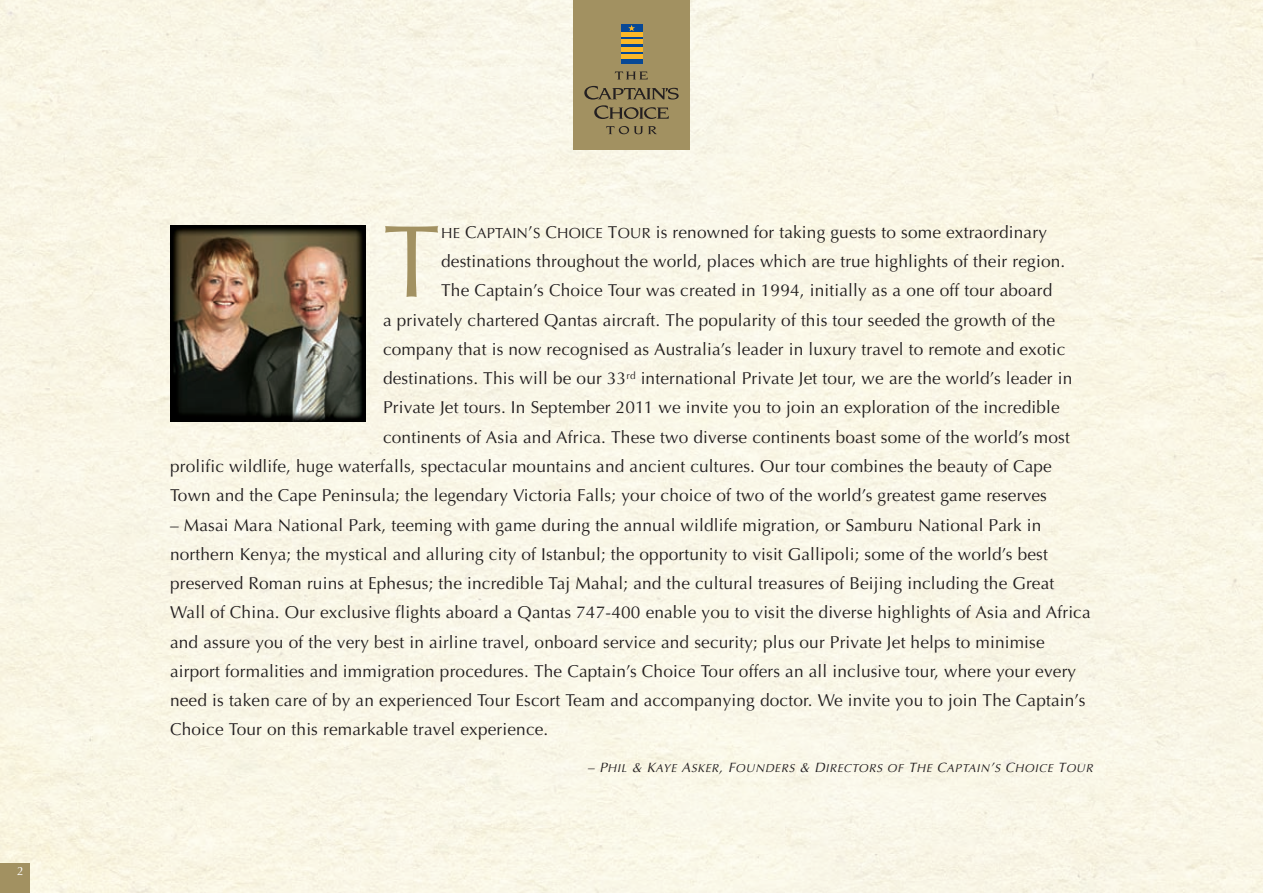
<style>
.page{position:relative;width:1263px;height:893px;background:#f9f6e6}
.page>*{position:absolute;margin:0;border:0;box-sizing:border-box;transform-origin:0 0}
.t1{font:102.6px "Optima";color:#a29161}
.t2{font:17.25px/29.2px "Optima";letter-spacing:.01em;color:#231f20}
.t3{font:12px "Optima SC850";color:#fff}
.t4{font:11.55px "Optima Oblique SC850";letter-spacing:.06em;color:#231f20}
.s1{font-family:"Optima SC850";font-size:14.7px}
.s2{font-family:"Optima SC850"}
.s3{font-size:13.5px}
</style>
<div class="page">
<img style="left:170px;top:225px;width:196px;height:196px">
<div style="left:573px;top:0;width:117px;height:149px;background:#a29161"></div>
<div style="left:621px;top:24px;width:22px;height:40px;background:#074896"></div>
<div style="left:621px;top:32px;width:22px;height:5px;background:#fcb828"></div>
<div style="left:621px;top:54px;width:22px;height:5px;background:#fcb828"></div>
<hr style="left:621px;top:40px;width:22px;height:4px;background:#fcb828">
<div style="left:621px;top:47px;width:22px;height:5px;background:#fcb828"></div>
<svg style="left:628px;top:25px;width:7px;height:6px"></svg>
<svg style="left:615px;top:71px;width:33px;height:9px"></svg>
<svg style="left:584px;top:86px;width:95px;height:33px"></svg>
<svg style="left:606px;top:126px;width:51px;height:8px"></svg>
<div style="left:0;top:863px;width:30px;height:30px;background:#a29161"></div>
<p class="t3" style="left:17px;top:864px;width:8px">2</p>
<h1 class="t1" style="left:383px;top:202px;width:59px">T</h1>
<p class="t2" style="left:441px;top:218px;width:607px"><span class="s1">HE</span> <span class="s2">C</span><span class="s1">APTAI N</span><span class="s2">’</span><span class="s1">S</span> <span class="s2">C</span><span class="s1">HOICE</span> <span class="s2">T</span><span class="s1">OUR</span> is renowned for taking guests to some extraordinary</p>
<p class="t2" style="left:441px;top:247px;width:626px">destinations throughout the world, places which are true highlights of their region.</p>
<p class="t2" style="left:441px;top:276px;width:613px">The Captain’s Choice Tour was created in 1994, initially as a one off tour aboard</p>
<p class="t2" style="left:383px;top:305px;width:673px">a privately chartered Qantas aircraft. The popularity of this tour seeded the growth of the</p>
<p class="t2" style="left:383px;top:335px;width:684px">company that is now recognised as Australia’s leader in luxury travel to remote and exotic</p>
<p class="t2" style="left:383px;top:364px;width:691px">destinations. This will be our 33<sup>rd</sup> international Private Jet tour, we are the world’s leader in</p>
<p class="t2" style="left:383px;top:393px;width:678px">Private Jet tours. In September 2011 we invite you to join an exploration of the incredible</p>
<p class="t2" style="left:383px;top:422px;width:688px">continents of Asia and Africa. These two diverse continents boast some of the world’s most</p>
<p class="t2" style="left:170px;top:452px;width:883px">prolific wildlife, huge waterfalls, spectacular mountains and ancient cultures. Our tour combines the beauty of Cape</p>
<p class="t2" style="left:170px;top:481px;width:878px">Town and the Cape Peninsula; the legendary Victoria Falls; your choice of two of the world’s greatest game reserves</p>
<p class="t2" style="left:170px;top:510px;width:922px">– Masai Mara National Park, teeming with game during the annual wildlife migration, or Samburu National Park in northern Kenya; the mystical and alluring city of Istanbul; the opportunity to visit Gallipoli; some of the world’s best preserved Roman ruins at Ephesus; the incredible Taj Mahal; and the cultural treasures of Beijing including the Great Wall of China. Our exclusive flights aboard a Qantas 747-400 enable you to visit the diverse highlights of Asia and Africa and assure you of the very best in airline travel, onboard service and security; plus our Private Jet helps to minimise airport formalities and immigration procedures. The Captain’s Choice Tour offers an all inclusive tour, where your every need is taken care of by an experienced Tour Escort Team and accompanying doctor. We invite you to join The Captain’s Choice Tour on this remarkable travel experience.</p>
<p class="t4" style="left:587px;top:761px;width:507px"><span class="s3">– P</span>HIL <span class="s3">&amp; K</span>AYE <span class="s3">A</span>SKER<span class="s3">, F</span>OUNDERS <span class="s3">&amp; D</span>IRECTORS OF <span class="s3">T</span>HE <span class="s3">C</span>APTAIN<span class="s3">’</span>S <span class="s3">C</span>HOICE <span class="s3">T</span>OUR</p>
</div>
